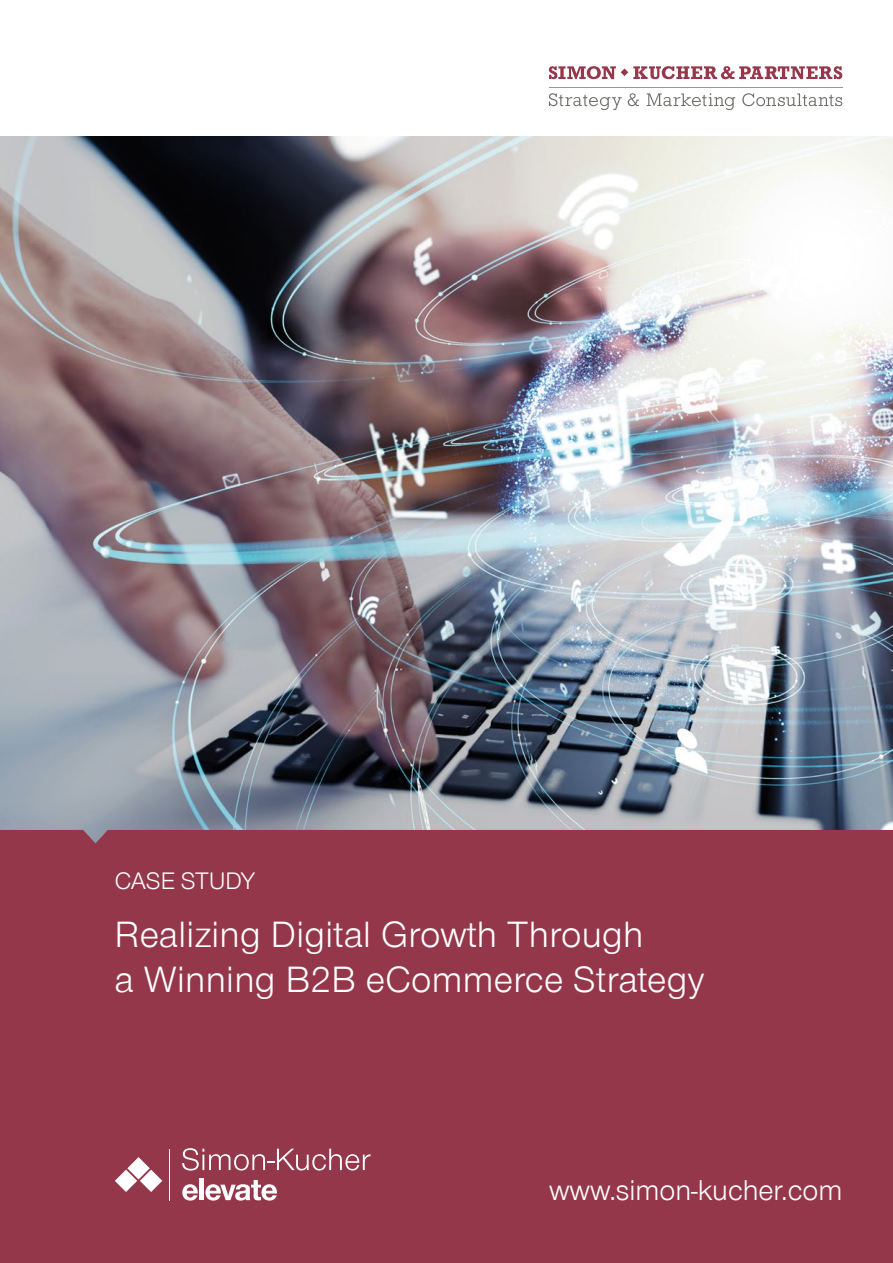
<style>
.page{position:relative;width:893px;height:1263px;background:#fff}
.page>*{position:absolute;margin:0;border:0;box-sizing:border-box;transform-origin:0 0}
.t1{font:34.5px/45px "Simon Kucher";letter-spacing:.01em;color:#fff}
.t2{font:27px "Simon Kucher";color:#fff}
.t3{font:22.5px "Simon Kucher";color:#fff}
</style>
<div class="page">
<img style="left:0;top:136px;width:893px;height:694px">
<svg style="left:549px;top:93px;width:73px;height:17px"></svg>
<svg style="left:628px;top:93px;width:11px;height:13px"></svg>
<svg style="left:647px;top:93px;width:88px;height:17px"></svg>
<svg style="left:742px;top:93px;width:100px;height:13px"></svg>
<hr style="left:549px;top:87px;width:293px;height:1px;background:#999a97">
<svg style="left:549px;top:66px;width:293px;height:13px"></svg>
<div style="left:0;top:830px;width:893px;height:433px;background:#95374b"></div>
<svg style="left:115px;top:1157px;width:47px;height:35px"></svg>
<svg style="left:182px;top:1148px;width:189px;height:22px;background:#aa6070"></svg>
<hr style="left:169px;top:1149px;width:1px;height:51px;background:#fff">
<svg style="left:182px;top:1184px;width:16px;height:16px"></svg>
<div style="left:199px;top:1179px;width:5px;height:21px;background:#fff"></div>
<svg style="left:205px;top:1180px;width:72px;height:20px"></svg>
<p class="t3" style="left:115px;top:868px;width:142px">CASE STUDY</p>
<p class="t1" style="left:115px;top:913px;width:591px">Realizing Digital Growth Through<br>a Winning B2B eCommerce Strategy</p>
<p class="t2" style="left:549px;top:1175px;width:295px">www.simon-kucher.com</p>
</div>
